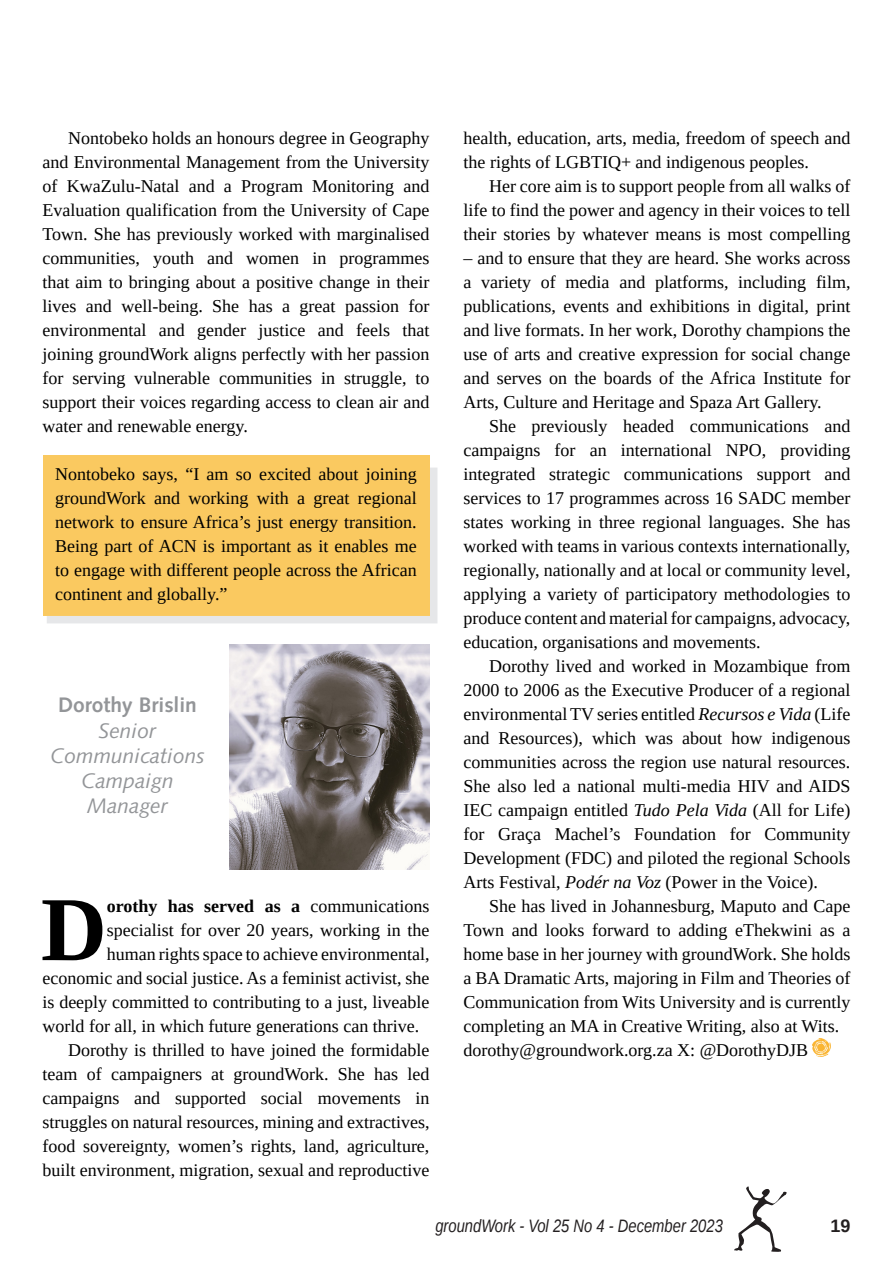
<style>
.page{position:relative;width:893px;height:1263px;background:#fff}
.page>*{position:absolute;margin:0;border:0;box-sizing:border-box;transform-origin:0 0}
.Normal_1st{font:700 91.35px "Liberation Serif";color:#000}
.Blurb{font:italic 21px/25.2px "Syntax LT Std";color:#939598;text-align:center}
.Box_-_yellow{font:18px/24px "Liberation Serif";color:#000;text-align:justify}
.Normal_1st-2{font:18px "Liberation Serif";color:#000}
.Normal_no_indent{font:18px "Liberation Serif";color:#000}
.Normal_1st-3{font:700 18px "Liberation Serif";color:#000}
.t1{font:italic 18px "Liberation Sans Narrow";color:#231f20}
.t2{font:700 18px "Liberation Sans";color:#231f20}
.s1{font-weight:700;font-style:normal}
.s2{font-weight:400}
.s3{font-style:italic}
</style>
<div class="page">
<div style="left:43px;top:456px;width:386px;height:160px;background:#fac960"></div>
<svg style="left:47px;top:460px;width:391px;height:164px"></svg>
<img style="left:813px;top:1038px;width:17px;height:18px">
<img style="left:230px;top:644px;width:199px;height:225px">
<svg style="left:734px;top:1186px;width:53px;height:66px"></svg>
<p class="Box_-_yellow" style="left:43px;top:126px;width:388px;text-indent:26px">Nontobeko holds an honours degree in Geography and Environmental Management from the University of KwaZulu-Natal and a Program Monitoring and Evaluation qualification from the University of Cape Town. She has previously worked with marginalised communities, youth and women in programmes that aim to bringing about a positive change in their lives and well-being. She has a great passion for environmental and gender justice and feels that joining groundWork aligns perfectly with her passion for serving vulnerable communities in struggle, to support their voices regarding access to clean air and water and renewable energy.</p>
<p class="Box_-_yellow" style="left:55px;top:462px;width:363px">Nontobeko says, “I am so excited about joining groundWork and working with a great regional network to ensure Africa’s just energy transition.<br>Being part of ACN is important as it enables me to engage with different people across the African continent and globally.”</p>
<p class="Blurb" style="left:51px;top:692px;width:156px"><span class="s1">Dorothy Brislin<br></span>Senior<br>Communications<br>Campaign<br>Manager</p>
<p class="Normal_1st" style="left:41px;top:868px;width:67px">D</p>
<p class="Normal_1st-3" style="left:107px;top:894px;width:324px">orothy has served as a <span class="s2">communications</span></p>
<p class="Normal_1st-2" style="left:107px;top:918px;width:324px">specialist for over 20 years, working in the</p>
<p class="Normal_1st-2" style="left:107px;top:942px;width:324px">human rights space to achieve environmental,</p>
<p class="Normal_1st-2" style="left:43px;top:966px;width:388px">economic and social justice. As a feminist activist, she</p>
<p class="Normal_1st-2" style="left:43px;top:990px;width:388px">is deeply committed to contributing to a just, liveable</p>
<p class="Normal_1st-2" style="left:43px;top:1014px;width:378px">world for all, in which future generations can thrive.</p>
<p class="Box_-_yellow" style="left:43px;top:1038px;width:388px;text-indent:26px">Dorothy is thrilled to have joined the formidable team of campaigners at groundWork. She has led campaigns and supported social movements in struggles on natural resources, mining and extractives, food sovereignty, women’s rights, land, agriculture, built environment, migration, sexual and reproductive</p>
<p class="Box_-_yellow" style="left:463px;top:126px;width:388px">health, education, arts, media, freedom of speech and the rights of LGBTIQ+ and indigenous peoples.</p>
<p class="Box_-_yellow" style="left:463px;top:174px;width:388px;text-indent:26px">Her core aim is to support people from all walks of life to find the power and agency in their voices to tell their stories by whatever means is most compelling</p>
<p class="Box_-_yellow" style="left:463px;top:246px;width:388px">– and to ensure that they are heard. She works across a variety of media and platforms, including film, publications, events and exhibitions in digital, print and live formats. In her work, Dorothy champions the use of arts and creative expression for social change and serves on the boards of the Africa Institute for Arts, Culture and Heritage and Spaza Art Gallery.</p>
<p class="Box_-_yellow" style="left:463px;top:414px;width:388px;text-indent:26px">She previously headed communications and campaigns for an international NPO, providing integrated strategic communications support and services to 17 programmes across 16 SADC member states working in three regional languages. She has worked with teams in various contexts internationally, regionally, nationally and at local or community level, applying a variety of participatory methodologies to produce content and material for campaigns, advocacy, education, organisations and movements.</p>
<p class="Box_-_yellow" style="left:463px;top:654px;width:388px;text-indent:26px">Dorothy lived and worked in Mozambique from 2000 to 2006 as the Executive Producer of a regional environmental TV series entitled <span class="s3">Recursos e Vida</span> (Life and Resources), which was about how indigenous communities across the region use natural resources.<br>She also led a national multi-media HIV and AIDS IEC campaign entitled <span class="s3">Tudo Pela Vida</span> (All for Life) for Graça Machel’s Foundation for Community Development (FDC) and piloted the regional Schools Arts Festival, <span class="s3">Podér na Voz</span> (Power in the Voice).</p>
<p class="Box_-_yellow" style="left:463px;top:894px;width:388px;text-indent:26px">She has lived in Johannesburg, Maputo and Cape Town and looks forward to adding eThekwini as a home base in her journey with groundWork. She holds a BA Dramatic Arts, majoring in Film and Theories of Communication from Wits University and is currently completing an MA in Creative Writing, also at Wits.</p>
<p class="Normal_no_indent" style="left:463px;top:1038px;width:346px">dorothy@groundwork.org.za X: @DorothyDJB</p>
<p class="t1" style="left:435px;top:1214px;width:289px">groundWork - Vol 25 No 4 - December 2023</p>
<p class="t2" style="left:830px;top:1213px;width:22px">19</p>
</div>
